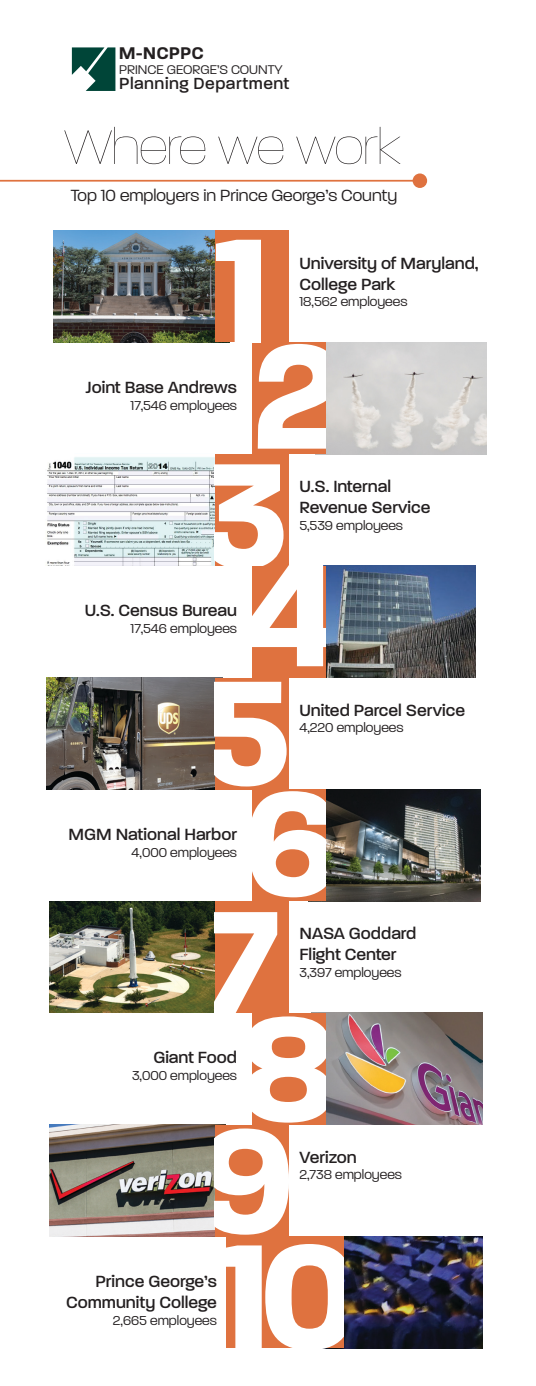
<style>
.page{position:relative;width:536px;height:1386px;background:#fff}
.page>*{position:absolute;margin:0;border:0;box-sizing:border-box;transform-origin:0 0}
.t1{font:700 161.35px/119px "Paralucent";color:#fff}
.t2{font:100 52.5px "Paralucent";color:#231f20}
.t3{font:600 18.38px "Paralucent";color:#231f20}
.t4{font:500 17.5px/21px "Paralucent";color:#231f20}
.t5{font:300 17.5px "Paralucent";color:#231f20}
.t6{font:500 17.32px "Paralucent";letter-spacing:.03em;color:#231f20}
.t7{font:300 14px "Paralucent";color:#231f20}
.t8{font:300 13.65px "Paralucent";color:#231f20}
</style>
<div class="page">
<img style="left:343px;top:1236px;width:139px;height:112px">
<img style="left:49px;top:1125px;width:166px;height:111px">
<img style="left:325px;top:1013px;width:157px;height:112px">
<img style="left:49px;top:901px;width:166px;height:112px">
<img style="left:325px;top:789px;width:155px;height:112px">
<img style="left:47px;top:678px;width:168px;height:111px">
<img style="left:304px;top:565px;width:171px;height:112px">
<img style="left:46px;top:457px;width:169px;height:108px">
<img style="left:325px;top:342px;width:161px;height:112px">
<hr style="left:0;top:180px;width:414px;height:2px;background:#df723f">
<div style="left:412px;top:173px;width:15px;height:15px;background:#df723f;border-radius:50%"></div>
<svg style="left:72px;top:47px;width:43px;height:44px"></svg>
<img style="left:53px;top:231px;width:162px;height:111px">
<div style="left:215px;top:231px;width:73px;height:111px;background:#df723f"></div>
<div style="left:252px;top:342px;width:73px;height:112px;background:#df723f"></div>
<div style="left:215px;top:454px;width:73px;height:112px;background:#df723f"></div>
<div style="left:252px;top:566px;width:73px;height:112px;background:#df723f"></div>
<div style="left:215px;top:678px;width:73px;height:111px;background:#df723f"></div>
<div style="left:252px;top:789px;width:73px;height:112px;background:#df723f"></div>
<div style="left:215px;top:901px;width:73px;height:112px;background:#df723f"></div>
<div style="left:252px;top:1013px;width:73px;height:112px;background:#df723f"></div>
<div style="left:215px;top:1125px;width:73px;height:111px;background:#df723f"></div>
<div style="left:226px;top:1236px;width:117px;height:112px;background:#df723f"></div>
<p class="t3" style="left:119px;top:43px;width:86px">M-NCPPC</p>
<p class="t8" style="left:119px;top:62px;width:165px">PRINCE GEORGE’S COUNTY</p>
<p class="t6" style="left:119px;top:73px;width:172px">Planning Department</p>
<h2 class="t2" style="left:64px;top:118px;width:337px">Where we work</h2>
<p class="t5" style="left:71px;top:186px;width:328px">Top 10 employers in Prince George’s County</p>
<h1 class="t1" style="left:214px;top:232px;width:59px">1</h1>
<p class="t4" style="left:86px;top:377px;width:153px">Joint Base Andrews</p>
<p class="t7" style="left:130px;top:397px;width:108px">17,546 employees</p>
<p class="t4" style="left:299px;top:252px;width:180px">University of Maryland,<br>College Park</p>
<p class="t7" style="left:299px;top:294px;width:109px">18,562 employees</p>
<h1 class="t1" style="left:198px;top:338px;width:148px;text-align:center">2<br>3</h1>
<p class="t4" style="left:299px;top:476px;width:132px">U.S. Internal<br>Revenue Service</p>
<p class="t7" style="left:299px;top:517px;width:105px">5,539 employees</p>
<h1 class="t1" style="left:198px;top:555px;width:144px">4<br>5</h1>
<h1 class="t1" style="left:198px;top:785px;width:144px;line-height:119.5px">6<br>7</h1>
<h1 class="t1" style="left:238px;top:1010px;width:101px">8</h1>
<h1 class="t1" style="left:198px;top:1124px;width:164px;line-height:115.5px">9<br>10</h1>
<p class="t4" style="left:85px;top:600px;width:154px">U.S. Census Bureau</p>
<p class="t7" style="left:130px;top:620px;width:108px">17,546 employees</p>
<p class="t4" style="left:299px;top:699px;width:167px">United Parcel Service</p>
<p class="t7" style="left:299px;top:720px;width:105px">4,220 employees</p>
<p class="t4" style="left:69px;top:824px;width:170px">MGM National Harbor</p>
<p class="t7" style="left:132px;top:844px;width:107px">4,000 employees</p>
<p class="t4" style="left:299px;top:923px;width:118px">NASA Goddard<br>Flight Center</p>
<p class="t7" style="left:299px;top:964px;width:103px">3,397 employees</p>
<p class="t4" style="left:153px;top:1047px;width:85px">Giant Food</p>
<p class="t7" style="left:132px;top:1068px;width:106px">3,000 employees</p>
<p class="t4" style="left:299px;top:1147px;width:59px">Verizon</p>
<p class="t7" style="left:299px;top:1167px;width:104px">2,738 employees</p>
<p class="t4" style="left:66px;top:1271px;width:152px;text-align:right">Prince George’s<br>Community College</p>
<p class="t7" style="left:113px;top:1312px;width:105px">2,665 employees</p>
</div>
